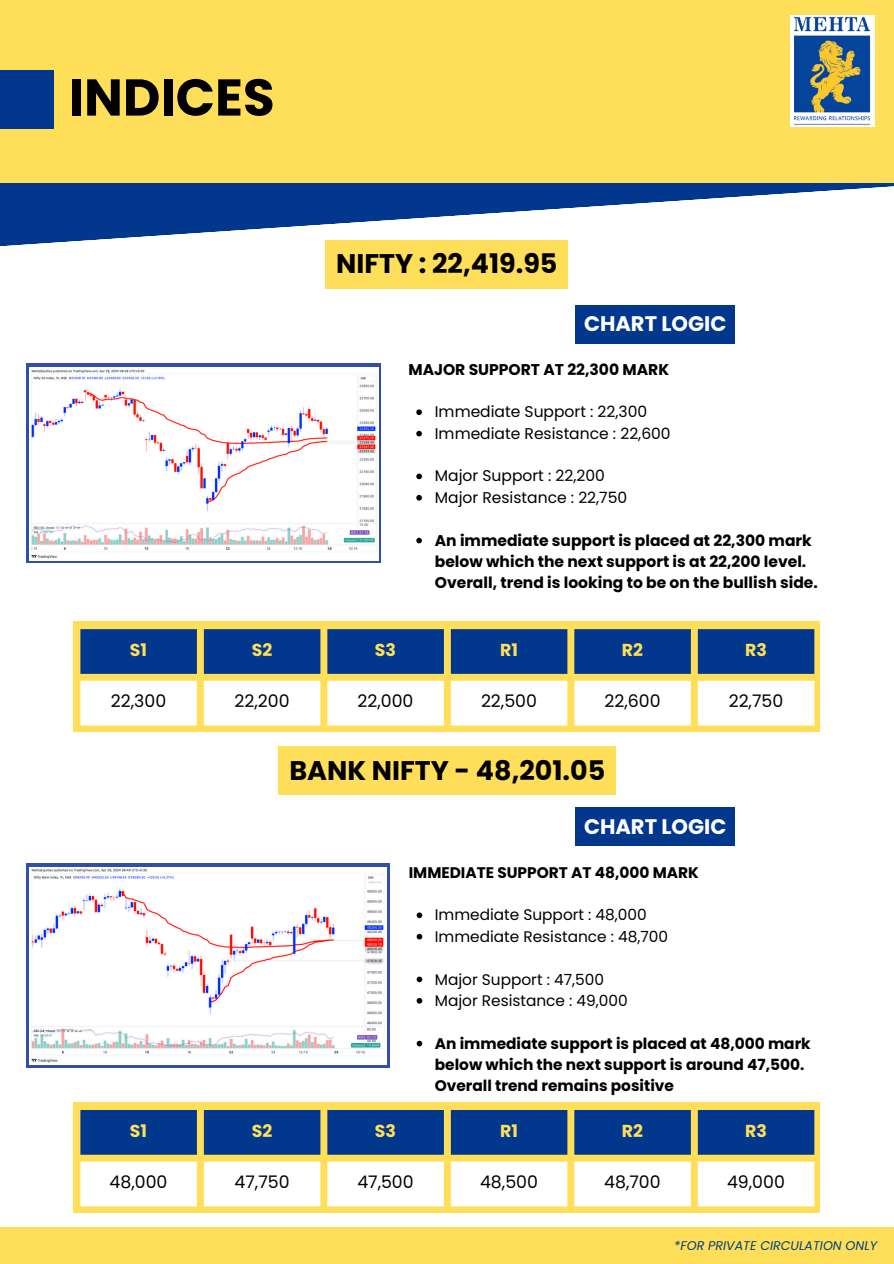
<style>
.page{position:relative;width:894px;height:1264px;background:#fff}
.page>*{position:absolute;margin:0;border:0;box-sizing:border-box;transform-origin:0 0}
.t1{font:700 51.6px "Poppins";color:#000}
.t2{font:700 27px "Poppins";color:#000}
.t3{font:700 21px "Poppins";color:#fff}
.t4{font:17.25px "Poppins";color:#000}
.t5{font:700 17.25px "Poppins";color:#ffde59}
.t6{font:700 15.6px/21.3px "Poppins";color:#000}
.t7{font:15.6px "Poppins";color:#000}
.t8{font:700 15.3px/21.3px "Poppins";color:#000}
.t9{font:15.3px "Poppins";color:#000}
.t10{font:italic 12.6px "Poppins";color:#04407d}
</style>
<div class="page">
<svg style="left:0;top:182px;width:893px;height:64px;fill:#01388e"></svg>
<div style="left:0;top:0;width:893px;height:182px;background:#ffde59"></div>
<svg style="left:26px;top:364px;width:355px;height:199px;fill:#304fa9"></svg>
<img style="left:29px;top:367px;width:349px;height:193px">
<div style="left:0;top:1226px;width:893px;height:37px;background:#ffde59"></div>
<div style="left:0;top:71px;width:54px;height:58px;background:#01388e"></div>
<div style="left:74px;top:621px;width:745px;height:111px;background:#ffde59"></div>
<svg style="left:80px;top:629px;width:734px;height:45px;background:#0e408b"></svg>
<svg style="left:80px;top:680px;width:734px;height:45px;background:#fffcf4"></svg>
<svg style="left:416px;top:409px;width:6px;height:6px"></svg>
<svg style="left:416px;top:431px;width:6px;height:5px"></svg>
<svg style="left:416px;top:473px;width:6px;height:6px"></svg>
<svg style="left:416px;top:495px;width:6px;height:5px"></svg>
<svg style="left:416px;top:537px;width:6px;height:6px"></svg>
<div style="left:325px;top:240px;width:243px;height:48px;background:#ffde59"></div>
<div style="left:575px;top:305px;width:159px;height:38px;background:#01388e"></div>
<div style="left:790px;top:15px;width:84px;height:111px;background:#fff"></div>
<img style="left:794px;top:16px;width:76px;height:109px">
<div style="left:575px;top:807px;width:159px;height:39px;background:#01388e"></div>
<svg style="left:26px;top:863px;width:363px;height:204px;background:#4e69b5"></svg>
<img style="left:29px;top:867px;width:357px;height:197px">
<div style="left:74px;top:1102px;width:745px;height:110px;background:#ffde59"></div>
<div style="left:80px;top:1110px;width:734px;height:44px;background:#01388e"></div>
<svg style="left:80px;top:1161px;width:734px;height:45px;background:#fffcf4"></svg>
<div style="left:278px;top:746px;width:338px;height:48px;background:#ffde59"></div>
<svg style="left:416px;top:912px;width:6px;height:6px"></svg>
<svg style="left:416px;top:933px;width:6px;height:6px"></svg>
<svg style="left:416px;top:976px;width:6px;height:6px"></svg>
<svg style="left:416px;top:998px;width:6px;height:5px"></svg>
<svg style="left:416px;top:1040px;width:6px;height:6px"></svg>
<p class="t1" style="left:69px;top:61px;width:207px">INDICES</p>
<p class="t2" style="left:336px;top:245px;width:223px">NIFTY : 22,419.95</p>
<p class="t3" style="left:584px;top:309px;width:144px">CHART LOGIC</p>
<p class="t6" style="left:408px;top:358px;width:262px">MAJOR SUPPORT AT 22,300 MARK</p>
<p class="t7" style="left:434px;top:401px;width:214px">Immediate Support : 22,300</p>
<p class="t7" style="left:434px;top:422px;width:237px">Immediate Resistance : 22,600</p>
<p class="t7" style="left:434px;top:465px;width:171px">Major Support : 22,200</p>
<p class="t7" style="left:434px;top:486px;width:194px">Major Resistance : 22,750</p>
<p class="t6" style="left:434px;top:529px;width:384px">An immediate support is placed at 22,300 mark below which the next support is at 22,200 level.<br>Overall, trend is looking to be on the bullish side.</p>
<h1 class="t5" style="left:130px;top:637px;width:19px">S1</h1>
<p class="t5" style="left:252px;top:637px;width:22px">S2</p>
<h2 class="t5" style="left:375px;top:637px;width:23px">S3</h2>
<h3 class="t5" style="left:500px;top:637px;width:19px">R1</h3>
<p class="t5" style="left:621px;top:637px;width:23px">R2</p>
<h4 class="t5" style="left:744px;top:637px;width:23px">R3</h4>
<p class="t4" style="left:111px;top:689px;width:57px">22,300</p>
<p class="t4" style="left:234px;top:689px;width:57px">22,200</p>
<p class="t4" style="left:357px;top:689px;width:57px">22,000</p>
<p class="t4" style="left:481px;top:689px;width:57px">22,500</p>
<p class="t4" style="left:604px;top:689px;width:58px">22,600</p>
<p class="t4" style="left:728px;top:689px;width:56px">22,750</p>
<p class="t2" style="left:289px;top:751px;width:317px">BANK NIFTY - 48,201.05</p>
<p class="t3" style="left:584px;top:812px;width:144px">CHART LOGIC</p>
<p class="t8" style="left:408px;top:861px;width:291px">IMMEDIATE SUPPORT AT 48,000 MARK</p>
<p class="t9" style="left:435px;top:904px;width:213px">Immediate Support : 48,000</p>
<p class="t9" style="left:435px;top:925px;width:235px">Immediate Resistance : 48,700</p>
<p class="t9" style="left:435px;top:968px;width:171px">Major Support : 47,500</p>
<p class="t9" style="left:435px;top:989px;width:194px">Major Resistance : 49,000</p>
<p class="t8" style="left:435px;top:1032px;width:377px">An immediate support is placed at 48,000 mark below which the next support is around 47,500.<br>Overall trend remains positive</p>
<p class="t5" style="left:130px;top:1118px;width:19px">S1</p>
<h2 class="t5" style="left:252px;top:1118px;width:22px">S2</h2>
<h3 class="t5" style="left:375px;top:1118px;width:23px">S3</h3>
<p class="t5" style="left:500px;top:1118px;width:19px">R1</p>
<h4 class="t5" style="left:621px;top:1118px;width:23px">R2</h4>
<p class="t5" style="left:744px;top:1118px;width:23px">R3</p>
<p class="t4" style="left:110px;top:1169px;width:59px">48,000</p>
<p class="t4" style="left:234px;top:1169px;width:56px">47,750</p>
<p class="t4" style="left:357px;top:1169px;width:58px">47,500</p>
<p class="t4" style="left:480px;top:1169px;width:59px">48,500</p>
<p class="t4" style="left:604px;top:1169px;width:58px">48,700</p>
<p class="t4" style="left:726px;top:1169px;width:59px">49,000</p>
<p class="t10" style="left:674px;top:1236px;width:204px">*FOR PRIVATE CIRCULATION ONLY</p>
</div>
